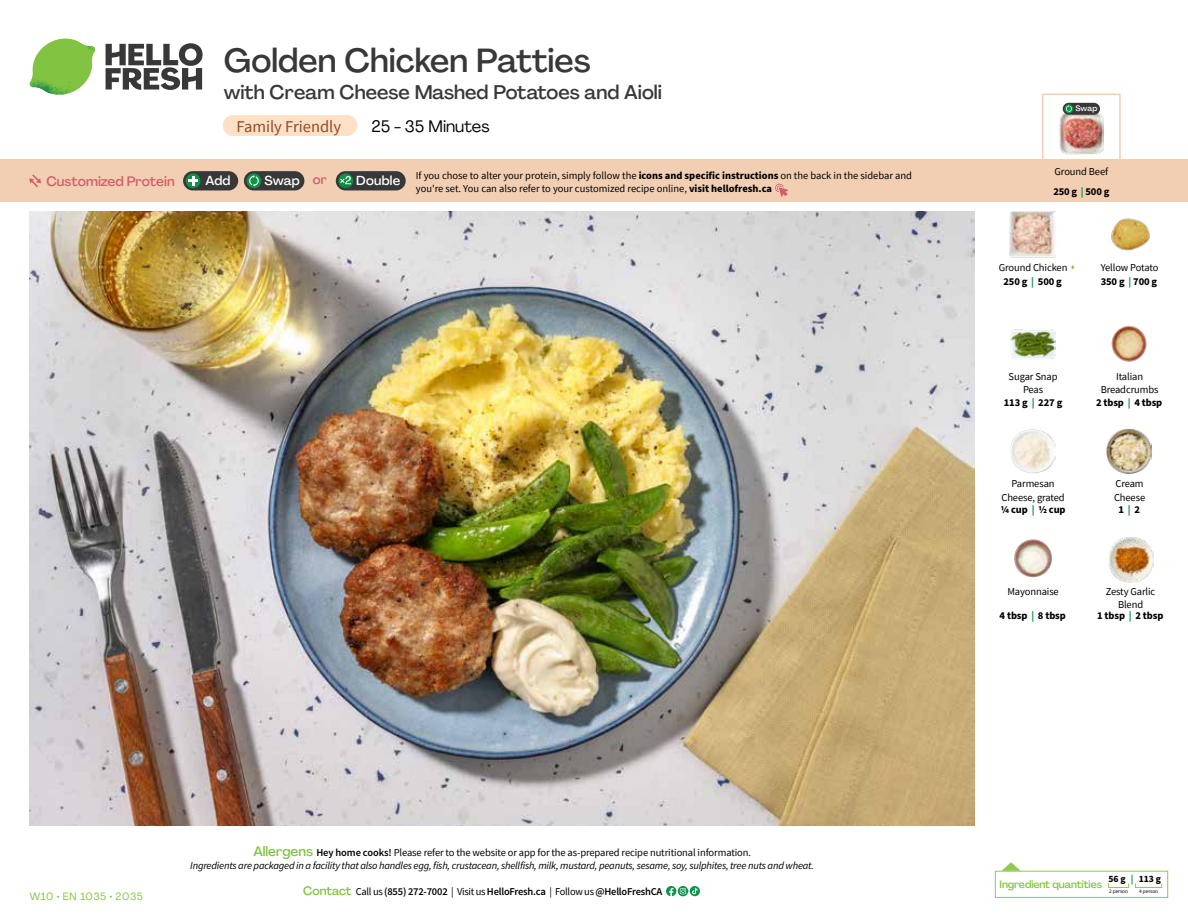
<style>
.page{position:relative;width:1188px;height:918px;background:#fff}
.page>*{position:absolute;margin:0;border:0;box-sizing:border-box;transform-origin:0 0}
.t1{font:500 33px "Agrandir";color:#383839}
.t2{font:500 19.5px "Agrandir";color:#383839}
.t3{font:16.5px "Source Sans Pro";color:#8e4b25}
.t4{font:16.5px "Agrandir";color:#000}
.t5{font:500 13.5px "Agrandir";color:#d15f6a}
.t6{font:500 12.9px "Agrandir";letter-spacing:.015em;color:#fff}
.t7{font:10.5px/13.5px "Source Sans Pro";letter-spacing:-.01em;color:#000}
.t8{font:italic 10.5px/13.5px "Source Sans Pro";letter-spacing:-.02em;color:#000;text-align:center}
.t9{font:600 10.5px "Source Sans Pro";letter-spacing:-.02em;color:#000}
.t10{font:700 10.5px "Source Sans Pro";letter-spacing:-.01em;color:#000}
.t11{font:500 10.5px "Agrandir";letter-spacing:-.01em;color:#82c341}
.t12{font:10.5px "Agrandir";letter-spacing:.05em;color:#82c341}
.t13{font:700 9.6px "Source Sans Pro";color:#000}
.t14{font:500 7.95px "Agrandir";color:#fff}
.t15{font:5.25px "Source Sans Pro";letter-spacing:-.01em;color:#000}
.s1{color:#d15f6a}
.s2{font-weight:700}
.s3{font-weight:700;color:#0b9446}
.s4{font-family:"Agrandir";font-weight:500;font-style:normal;font-size:13.5px;color:#82c341}
.s5{font-weight:600;font-style:normal}
.s6{font-style:normal}
.s7{font-family:"Agrandir";font-weight:500;font-size:12px;color:#82c341}
.s8{font-weight:400}
.s9{color:#8cba42}
.s10{color:#0b9446}
</style>
<div class="page">
<svg style="left:106px;top:43px;width:97px;height:47px"></svg>
<svg style="left:34px;top:39px;width:59px;height:38px"></svg>
<img style="left:65px;top:39px;width:30px;height:25px">
<img style="left:33px;top:60px;width:56px;height:10px">
<img style="left:29px;top:64px;width:58px;height:31px">
<img style="left:64px;top:70px;width:25px;height:24px">
<img style="left:30px;top:211px;width:945px;height:615px">
<svg style="left:690px;top:886px;width:10px;height:10px"></svg>
<svg style="left:666px;top:886px;width:32px;height:10px"></svg>
<svg style="left:1002px;top:862px;width:19px;height:9px"></svg>
<div style="left:995px;top:871px;width:173px;height:27px;border:1px solid #91c84e"></div>
<div style="left:1108px;top:883px;width:21px;height:5px;border:1px solid #91c84e"></div>
<div style="left:1135px;top:883px;width:27px;height:5px;border:1px solid #91c84e"></div>
<img style="left:1011px;top:329px;width:45px;height:30px">
<img style="left:1111px;top:325px;width:36px;height:37px">
<img style="left:1011px;top:429px;width:45px;height:45px">
<img style="left:1106px;top:428px;width:46px;height:46px">
<img style="left:1014px;top:539px;width:38px;height:39px">
<img style="left:1111px;top:218px;width:39px;height:33px">
<img style="left:1010px;top:212px;width:45px;height:45px">
<img style="left:1108px;top:537px;width:45px;height:45px">
<div style="left:0;top:160px;width:1188px;height:42px;background:#f2cfb3"></div>
<svg style="left:29px;top:174px;width:12px;height:13px"></svg>
<div style="left:336px;top:171px;width:70px;height:19px;background:#383839;border-radius:10px"></div>
<svg style="left:338px;top:173px;width:15px;height:15px"></svg>
<div style="left:341px;top:180px;width:11px;height:11px;background:#000;opacity:.35"></div>
<svg style="left:339px;top:176px;width:12px;height:8px"></svg>
<div style="left:244px;top:171px;width:60px;height:19px;background:#383839;border-radius:10px"></div>
<div style="left:247px;top:173px;width:14px;height:15px;background:#0b9446;border-radius:50%"></div>
<svg style="left:249px;top:175px;width:10px;height:12px"></svg>
<div style="left:183px;top:171px;width:55px;height:19px;background:#383839;border-radius:10px"></div>
<div style="left:186px;top:173px;width:14px;height:15px;background:#0b9446;border-radius:50%"></div>
<svg style="left:188px;top:176px;width:10px;height:10px"></svg>
<svg style="left:775px;top:183px;width:13px;height:14px"></svg>
<div style="left:1042px;top:94px;width:79px;height:69px;border:2px solid #f2cfb3"></div>
<img style="left:1060px;top:112px;width:43px;height:43px">
<div style="left:1063px;top:103px;width:37px;height:12px;background:#383839;border-radius:6px"></div>
<svg style="left:1064px;top:104px;width:9px;height:9px"></svg>
<svg style="left:1066px;top:105px;width:6px;height:7px"></svg>
<div style="left:223px;top:115px;width:134px;height:21px;background:#fee0c6;border-radius:10px"></div>
<h1 class="t1" style="left:224px;top:40px;width:368px">Golden Chicken Patties</h1>
<h2 class="t2" style="left:224px;top:80px;width:440px">with Cream Cheese Mashed Potatoes and Aioli</h2>
<h3 class="t4" style="left:372px;top:116px;width:119px">25 - 35 Minutes</h3>
<h3 class="t3" style="left:236px;top:116px;width:106px">Family Friendly</h3>
<p class="t14" style="left:1075px;top:104px;width:24px">Swap</p>
<p class="t5" style="left:46px;top:173px;width:130px">Customized Protein</p>
<p class="t6" style="left:205px;top:172px;width:27px">Add</p>
<p class="t6" style="left:264px;top:172px;width:64px">Swap <span class="s1">or</span></p>
<p class="t6" style="left:356px;top:172px;width:45px">Double</p>
<p class="t7" style="left:1053px;top:161px;width:58px;line-height:19.8px">Ground Beef<br><span class="s2">250 g</span> <span class="s3">|</span> <span class="s2">500 g</span></p>
<p class="t7" style="left:416px;top:168px;width:498px">If you chose to alter your protein, simply follow the <span class="s2">icons and specific instructions</span> on the back in the sidebar and you're set. You can also refer to your customized recipe online, <span class="s2">visit hellofresh.ca</span></p>
<p class="t12" style="left:30px;top:890px;width:114px">W10 • EN 1035 • 2035</p>
<p class="t8" style="left:190px;top:846px;width:625px"><span class="s4">Allergens</span> <span class="s5">Hey home cooks!</span> <span class="s6">Please refer to the website or app for the as-prepared recipe nutritional information.<br></span>Ingredients are packaged in a facility that also handles egg, fish, crustacean, shellfish, milk, mustard, peanuts, sesame, soy, sulphites, tree nuts and wheat.</p>
<p class="t9" style="left:303px;top:885px;width:361px"><span class="s7">Contact</span> <span class="s8">Call us</span> (855) 272-7002 <span class="s8">| Visit us</span> HelloFresh.ca <span class="s8">| Follow us</span> @HelloFreshCA</p>
<p class="t7" style="left:1003px;top:261px;width:74px;text-indent:-5px">Ground Chicken <span class="s9">▲<br></span><span class="s2">250 g</span> <span class="s3">|</span> <span class="s2">500 g</span></p>
<p class="t7" style="left:1101px;top:261px;width:59px">Yellow Potato<br><span class="s2">350 g</span> <span class="s3">|</span> <span class="s2">700 g</span></p>
<p class="t7" style="left:1009px;top:370px;width:50px;text-align:center">Sugar Snap<br>Peas</p>
<p class="t10" style="left:1004px;top:395px;width:60px">113 g <span class="s10">|</span> 227 g</p>
<p class="t7" style="left:1101px;top:370px;width:59px;text-align:center">Italian<br>Breadcrumbs</p>
<p class="t10" style="left:1096px;top:395px;width:68px">2 tbsp <span class="s10">|</span> 4 tbsp</p>
<p class="t7" style="left:1001px;top:477px;width:65px;text-align:center">Parmesan<br>Cheese, grated</p>
<p class="t10" style="left:1001px;top:503px;width:67px">1/4 cup <span class="s10">|</span> 1/2 cup</p>
<p class="t7" style="left:1114px;top:477px;width:33px">Cream<br>Cheese</p>
<p class="t10" style="left:1118px;top:503px;width:23px">1 <span class="s10">|</span> 2</p>
<p class="t7" style="left:1007px;top:584px;width:53px">Mayonnaise</p>
<p class="t10" style="left:1000px;top:609px;width:68px">4 tbsp <span class="s10">|</span> 8 tbsp</p>
<p class="t7" style="left:1106px;top:584px;width:51px;text-align:center">Zesty Garlic<br>Blend</p>
<p class="t10" style="left:1097px;top:609px;width:68px">1 tbsp <span class="s10">|</span> 2 tbsp</p>
<p class="t13" style="left:1109px;top:872px;width:54px">56 g <span class="s10">|</span> 113 g</p>
<p class="t15" style="left:1109px;top:888px;width:20px">2 person</p>
<p class="t15" style="left:1139px;top:888px;width:20px">4 person</p>
<p class="t11" style="left:1000px;top:878px;width:104px">Ingredient quantities</p>
</div>
